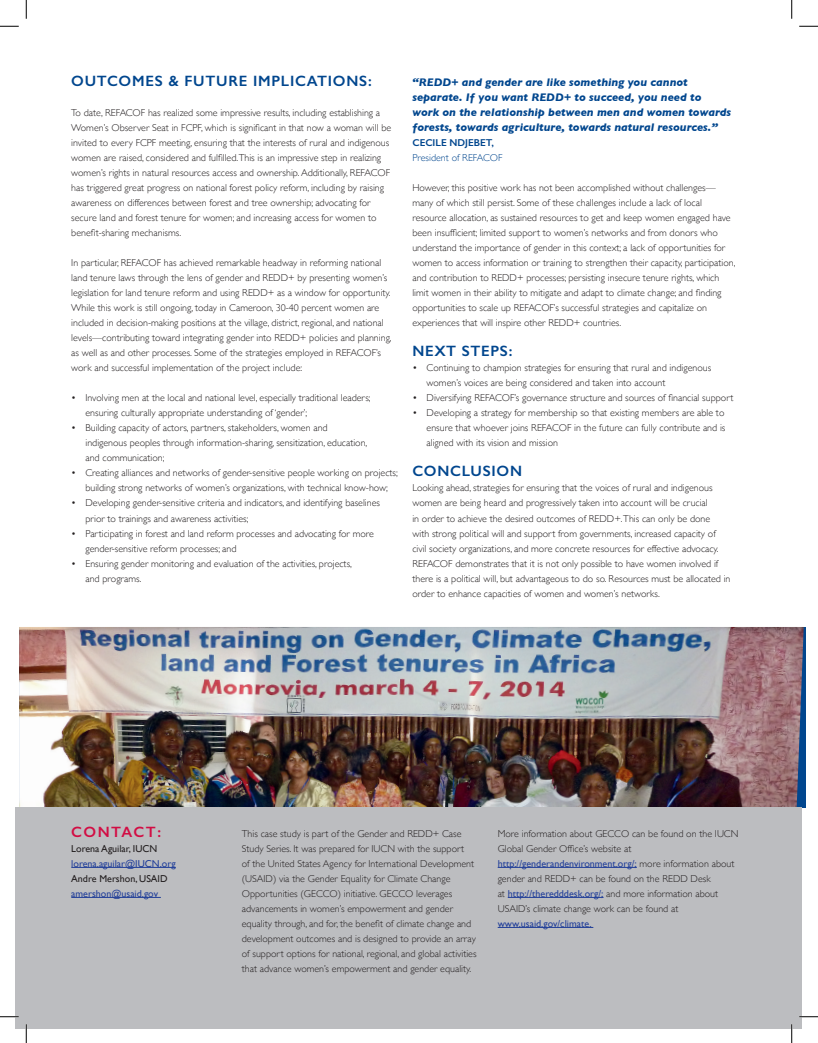
<style>
.page{position:relative;width:818px;height:1043px;background:#fff}
.page>*{position:absolute;margin:0;border:0;box-sizing:border-box;transform-origin:0 0}
.t1{font:600 15px "Gill Sans";letter-spacing:.05em;color:#01468e}
.t2{font:600 15px "Gill Sans";letter-spacing:.095em;color:#d20d44}
.t3{font:italic 700 11.25px/15px "Gill Sans";color:#01468e}
.t4{font:300 10px/15px "Gill Sans";color:#231f20}
.t5{font:10px "Gill Sans";color:#223f99}
.t6{font:10px "Gill Sans";color:#231f20}
.t7{font:300 10px "Gill Sans";color:#01468e}
.t8{font:600 10px "Gill Sans";color:#01468e}
.s1{font-weight:400;color:#223f99}
</style>
<div class="page">
<img style="left:19px;top:627px;width:784px;height:180px">
<div style="left:16px;top:807px;width:786px;height:221px;background:#bcbdc0"></div>
<hr style="left:497px;top:867px;width:139px;height:1px;background:#223f99">
<hr style="left:507px;top:897px;width:96px;height:1px;background:#223f99">
<hr style="left:497px;top:927px;width:96px;height:1px;background:#223f99">
<hr style="left:71px;top:867px;width:105px;height:1px;background:#223f99">
<hr style="left:71px;top:897px;width:90px;height:1px;background:#223f99">
<svg style="left:0;top:25px;width:19px;height:2px"></svg>
<svg style="left:799px;top:25px;width:19px;height:2px"></svg>
<svg style="left:0;top:1015px;width:19px;height:2px"></svg>
<svg style="left:799px;top:1016px;width:19px;height:1px"></svg>
<svg style="left:25px;top:0;width:2px;height:19px"></svg>
<svg style="left:25px;top:1024px;width:2px;height:18px"></svg>
<svg style="left:791px;top:0;width:1px;height:19px"></svg>
<svg style="left:790px;top:1024px;width:2px;height:18px"></svg>
<h1 class="t1" style="left:71px;top:72px;width:302px">OUTCOMES &amp; FUTURE IMPLICATIONS:</h1>
<p class="t4" style="left:71px;top:105px;width:321px">To date, REFACOF has realized some impressive results, including establishing a Women’s Observer Seat in FCPF, which is significant in that now a woman will be invited to every FCPF meeting, ensuring that the interests of rural and indigenous women are raised, considered and fulfilled.This is an impressive step in realizing women’s rights in natural resources access and ownership. Additionally, REFACOF has triggered great progress on national forest policy reform, including by raising awareness on differences between forest and tree ownership; advocating for secure land and forest tenure for women; and increasing access for women to benefit-sharing mechanisms.</p>
<p class="t4" style="left:71px;top:255px;width:322px">In particular, REFACOF has achieved remarkable headway in reforming national land tenure laws through the lens of gender and REDD+ by presenting women’s legislation for land tenure reform and using REDD+ as a window for opportunity.<br>While this work is still ongoing, today in Cameroon, 30-40 percent women are included in decision-making positions at the village, district, regional, and national levels—contributing toward integrating gender into REDD+ policies and planning, as well as and other processes. Some of the strategies employed in REFACOF’s work and successful implementation of the project include:</p>
<p class="t4" style="left:85px;top:390px;width:287px;text-indent:-14px">• Involving men at the local and national level, especially traditional leaders; ensuring culturally appropriate understanding of ‘gender’;</p>
<p class="t4" style="left:85px;top:420px;width:283px;text-indent:-14px">• Building capacity of actors, partners, stakeholders, women and indigenous peoples through information-sharing, sensitization, education, and communication;</p>
<p class="t4" style="left:71px;top:465px;width:328px;text-align:center">• Creating alliances and networks of gender-sensitive people working on projects; building strong networks of women’s organizations, with technical know-how;</p>
<p class="t4" style="left:85px;top:495px;width:296px;text-indent:-14px">• Developing gender-sensitive criteria and indicators, and identifying baselines prior to trainings and awareness activities;</p>
<p class="t4" style="left:85px;top:525px;width:290px;text-indent:-14px">• Participating in forest and land reform processes and advocating for more gender-sensitive reform processes; and</p>
<p class="t4" style="left:85px;top:555px;width:268px;text-indent:-14px">• Ensuring gender monitoring and evaluation of the activities, projects, and programs.</p>
<p class="t3" style="left:412px;top:75px;width:320px">“REDD+ and gender are like something you cannot separate. If you want REDD+ to succeed, you need to<br>work on the relationship between men and women towards forests, towards agriculture, towards natural resources.”</p>
<p class="t8" style="left:412px;top:137px;width:83px">CECILE NDJEBET,</p>
<p class="t7" style="left:412px;top:150px;width:91px">President of REFACOF</p>
<p class="t4" style="left:412px;top:180px;width:324px">However, this positive work has not been accomplished without challenges— many of which still persist. Some of these challenges include a lack of local resource allocation, as sustained resources to get and keep women engaged have been insufficient; limited support to women’s networks and from donors who understand the importance of gender in this context; a lack of opportunities for women to access information or training to strengthen their capacity, participation, and contribution to REDD+ processes; persisting insecure tenure rights, which limit women in their ability to mitigate and adapt to climate change; and finding opportunities to scale up REFACOF’s successful strategies and capitalize on experiences that will inspire other REDD+ countries.</p>
<h1 class="t1" style="left:412px;top:342px;width:101px">NEXT STEPS:</h1>
<p class="t4" style="left:426px;top:360px;width:286px;text-indent:-14px">• Continuing to champion strategies for ensuring that rural and indigenous women’s voices are being considered and taken into account</p>
<p class="t4" style="left:412px;top:390px;width:322px">• Diversifying REFACOF’s governance structure and sources of financial support</p>
<p class="t4" style="left:426px;top:405px;width:300px;text-align:justify;text-indent:-14px">• Developing a strategy for membership so that existing members are able to ensure that whoever joins REFACOF in the future can fully contribute and is aligned with its vision and mission</p>
<h1 class="t1" style="left:412px;top:462px;width:111px">CONCLUSION</h1>
<p class="t4" style="left:412px;top:480px;width:319px">Looking ahead, strategies for ensuring that the voices of rural and indigenous women are being heard and progressively taken into account will be crucial<br>in order to achieve the desired outcomes of REDD+.This can only be done<br>with strong political will and support from governments, increased capacity of civil society organizations, and more concrete resources for effective advocacy.<br>REFACOF demonstrates that it is not only possible to have women involved if there is a political will, but advantageous to do so. Resources must be allocated in order to enhance capacities of women and women’s networks.</p>
<h1 class="t2" style="left:71px;top:822px;width:91px">CONTACT:</h1>
<p class="t6" style="left:71px;top:842px;width:88px">Lorena Aguilar, IUCN</p>
<p class="t5" style="left:71px;top:857px;width:106px">lorena.aguilar@IUCN.org</p>
<p class="t6" style="left:71px;top:872px;width:98px">Andre Mershon, USAID</p>
<p class="t5" style="left:71px;top:887px;width:88px">amershon@usaid.gov</p>
<p class="t4" style="left:242px;top:825px;width:236px">This case study is part of the Gender and REDD+ Case Study Series. It was prepared for IUCN with the support<br>of the United States Agency for International Development (USAID) via the Gender Equality for Climate Change Opportunities (GECCO) initiative. GECCO leverages advancements in women’s empowerment and gender equality through, and for, the benefit of climate change and development outcomes and is designed to provide an array of support options for national, regional, and global activities that advance women’s empowerment and gender equality.</p>
<p class="t4" style="left:497px;top:825px;width:242px">More information about GECCO can be found on the IUCN Global Gender Office’s website at <span class="s1">http://genderandenvironment.org/;</span> more information about gender and REDD+ can be found on the REDD Desk<br>at <span class="s1">http://theredddesk.org/;</span> and more information about USAID’s climate change work can be found at</p>
<p class="t5" style="left:497px;top:917px;width:95px">www.usaid.gov/climate.</p>
</div>
